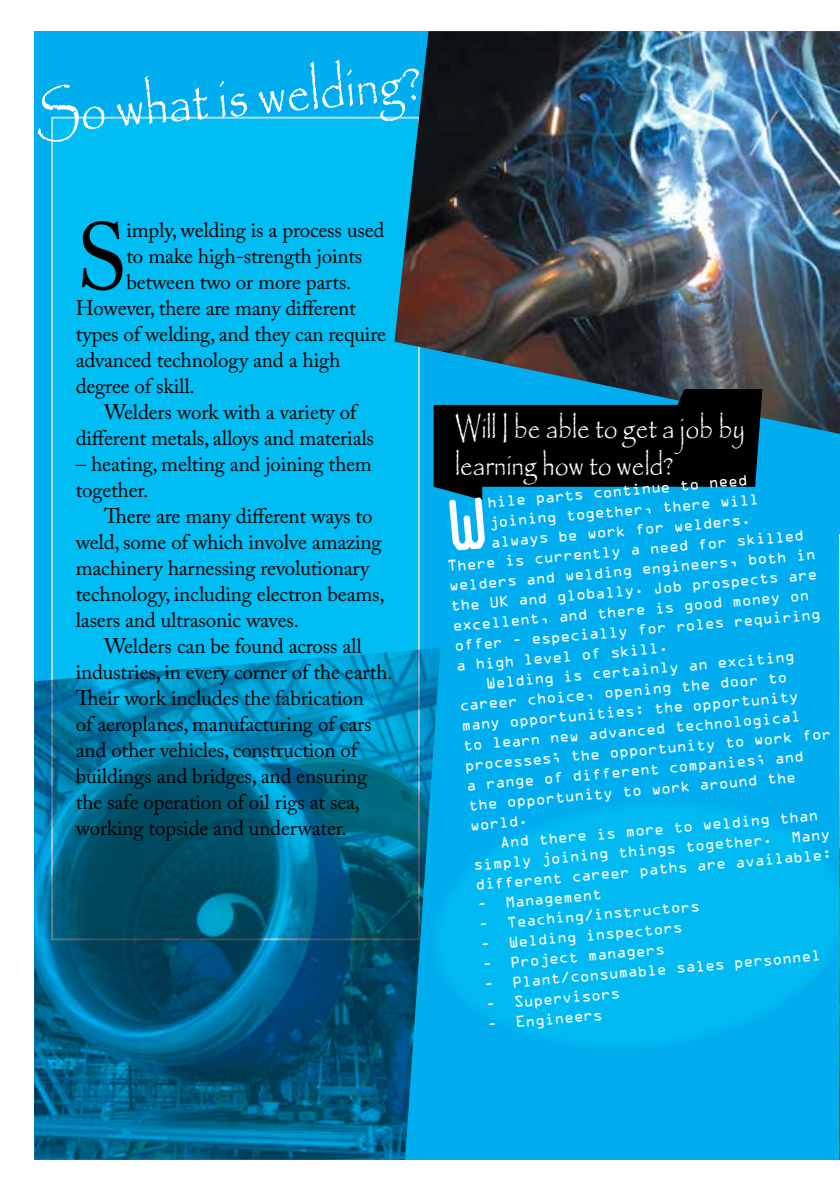
<style>
.page{position:relative;width:840px;height:1191px;background:#fff}
.page>*{position:absolute;margin:0;border:0;box-sizing:border-box;transform-origin:0 0}
.t1{font:94.2px "Adobe Caslon Pro";color:#000}
.t2{font:58px "Papyrus";color:#fff;scale:.8 1}
.t3{font:30.8px/37px "Papyrus";color:#fff;scale:.8 1}
.t4{font:21px/26px "Adobe Caslon Pro";letter-spacing:-.01em;color:#000}
.t5{font:14px/20px "OCRA Std";color:#fff;text-align:right}
</style>
<div class="page">
<div style="left:34px;top:31px;width:805px;height:1128px;background:#00aeef"></div>
<div style="left:52px;top:118px;width:367px;height:821px;background:#00bef3"></div>
<img style="left:394px;top:31px;width:445px;height:403px">
<img style="left:34px;top:648px;width:405px;height:511px">
<svg style="left:425px;top:790px;width:414px;height:270px;fill:#00baf1"></svg>
<img style="left:839px;top:534px;width:1px;height:625px">
<svg style="left:433px;top:389px;width:373px;height:291px"></svg>
<h2 class="t2" style="left:32px;top:80px;width:485px;rotate:-5deg">So what is welding?</h2>
<h1 class="t1" style="left:76px;top:201px;width:53px">S</h1>
<h3 class="t4" style="left:126px;top:217px;width:259px">imply, welding is a process used</h3>
<h3 class="t4" style="left:126px;top:243px;width:237px">to make high-strength joints</h3>
<h3 class="t4" style="left:126px;top:269px;width:226px">between two or more parts.</h3>
<h3 class="t4" style="left:76px;top:295px;width:281px">However, there are many different</h3>
<h3 class="t4" style="left:76px;top:321px;width:311px">types of welding, and they can require</h3>
<h3 class="t4" style="left:76px;top:347px;width:266px">advanced technology and a high</h3>
<h3 class="t4" style="left:76px;top:373px;width:121px">degree of skill.</h3>
<h3 class="t4" style="left:104px;top:399px;width:253px">Welders work with a variety of</h3>
<h3 class="t4" style="left:76px;top:425px;width:300px">different metals, alloys and materials</h3>
<h3 class="t4" style="left:76px;top:451px;width:297px">– heating, melting and joining them together.</h3>
<h3 class="t4" style="left:76px;top:503px;width:310px;text-indent:28px">There are many different ways to weld, some of which involve amazing machinery harnessing revolutionary technology, including electron beams, lasers and ultrasonic waves.</h3>
<p class="t4" style="left:76px;top:633px;width:318px;text-indent:28px">Welders can be found across all industries, in every corner of the earth.<br>Their work includes the fabrication<br>of aeroplanes, manufacturing of cars and other vehicles, construction of buildings and bridges, and ensuring the safe operation of oil rigs at sea, working topside and underwater.</p>
<h3 class="t3" style="left:455px;top:409px;width:363px">Will I be able to get a job by learning how to weld?</h3>
<p class="t5" style="left:486px;top:493px;width:263px;rotate:-5deg">hile parts continue to need</p>
<p class="t5" style="left:488px;top:513px;width:272px;rotate:-5deg">joining together, there will</p>
<p class="t5" style="left:489px;top:533px;width:263px;rotate:-5deg">always be work for welders.</p>
<p class="t5" style="left:446px;top:557px;width:359px;rotate:-5deg">There is currently a need for skilled</p>
<p class="t5" style="left:448px;top:577px;width:369px;rotate:-5deg">welders and welding engineers, both in</p>
<p class="t5" style="left:450px;top:597px;width:369px;rotate:-5deg">the UK and globally. Job prospects are</p>
<p class="t5" style="left:451px;top:617px;width:359px;rotate:-5deg">excellent, and there is good money on</p>
<p class="t5" style="left:453px;top:637px;width:369px;rotate:-5deg">offer - especially for roles requiring</p>
<p class="t5" style="left:455px;top:657px;width:214px;rotate:-5deg">a high level of skill.</p>
<p class="t5" style="left:485px;top:674px;width:311px;rotate:-5deg">Welding is certainly an exciting</p>
<p class="t5" style="left:458px;top:697px;width:330px;rotate:-5deg">career choice, opening the door to</p>
<p class="t5" style="left:460px;top:717px;width:340px;rotate:-5deg">many opportunities: the opportunity</p>
<p class="t5" style="left:462px;top:737px;width:340px;rotate:-5deg">to learn new advanced technological</p>
<p class="t5" style="left:463px;top:756px;width:369px;rotate:-5deg">processes; the opportunity to work for</p>
<p class="t5" style="left:465px;top:776px;width:340px;rotate:-5deg">a range of different companies; and</p>
<p class="t5" style="left:467px;top:796px;width:330px;rotate:-5deg">the opportunity to work around the</p>
<p class="t5" style="left:469px;top:816px;width:60px;rotate:-5deg">world.</p>
<p class="t5" style="left:499px;top:834px;width:321px;rotate:-5deg">And there is more to welding than</p>
<p class="t5" style="left:472px;top:856px;width:359px;rotate:-5deg">Many<br>different career paths are available:</p>
<p class="t5" style="left:476px;top:896px;width:127px;rotate:-5deg">- Management</p>
<p class="t5" style="left:472px;top:856px;width:301px;rotate:-5deg">simply joining things together.</p>
<p class="t5" style="left:477px;top:916px;width:223px;rotate:-5deg">- Teaching/instructors</p>
<p class="t5" style="left:479px;top:936px;width:204px;rotate:-5deg">- Welding inspectors</p>
<p class="t5" style="left:481px;top:956px;width:185px;rotate:-5deg">- Project managers</p>
<p class="t5" style="left:483px;top:976px;width:339px;rotate:-5deg">- Plant/consumable sales personnel</p>
<p class="t5" style="left:484px;top:996px;width:137px;rotate:-5deg">- Supervisors</p>
<p class="t5" style="left:486px;top:1015px;width:117px;rotate:-5deg">- Engineers</p>
</div>
